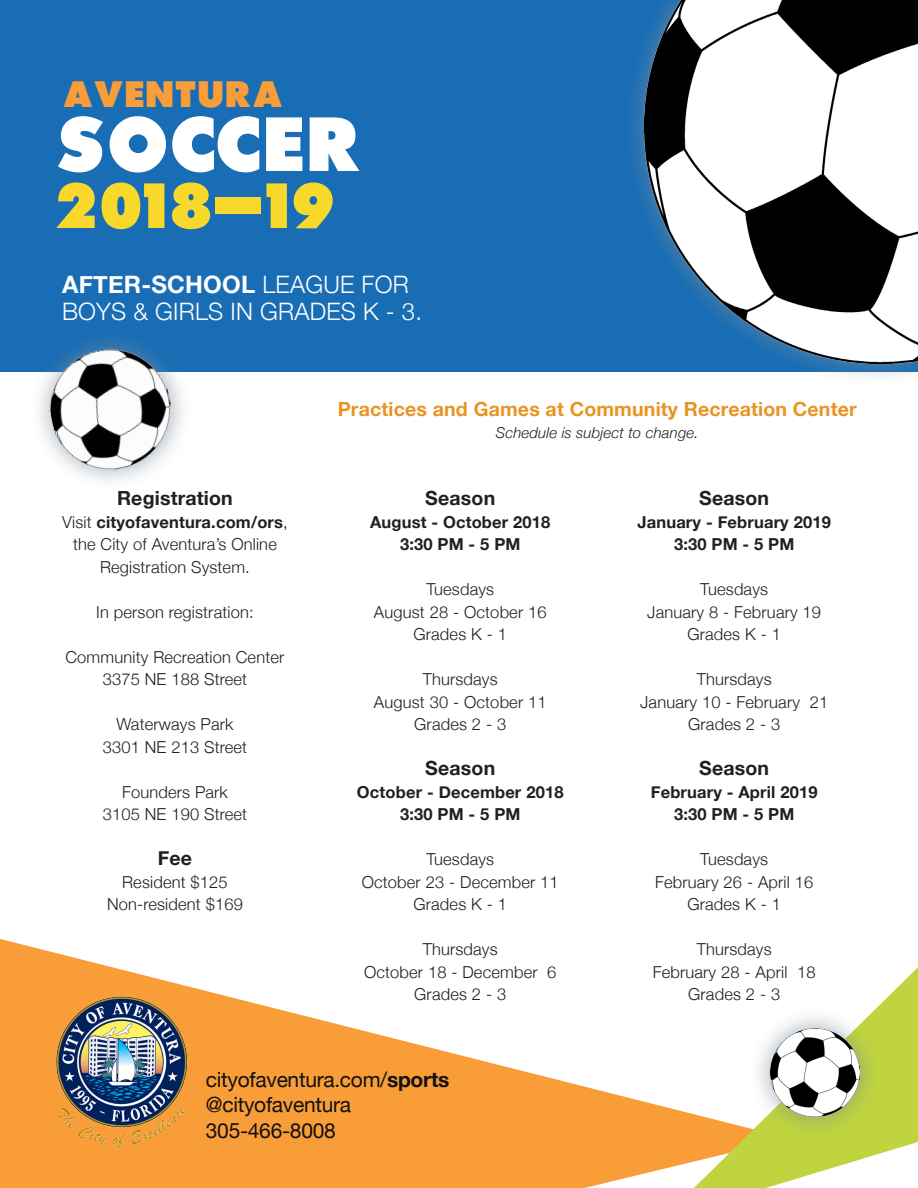
<style>
.page{position:relative;width:918px;height:1188px;background:#fff}
.page>*{position:absolute;margin:0;border:0;box-sizing:border-box;transform-origin:0 0}
.t1{font:75px "Raiderfont";letter-spacing:.005em;color:#fff}
.t2{font:63px "Raiderfont";letter-spacing:.005em;color:#f8d92b}
.t3{font:36px "Raiderfont";letter-spacing:.005em;color:#f89d38}
.t4{font:300 24px "Helvetica Neue";letter-spacing:.01em;color:#fff}
.t5{font:700 24px "Helvetica Neue";letter-spacing:.01em;color:#fff}
.t6{font:21px "Helvetica Neue";letter-spacing:-.015em;color:#11110f}
.t7{font:700 19.5px "Helvetica Neue";letter-spacing:.01em;color:#e99422}
.t8{font:700 19.5px "Helvetica Neue";letter-spacing:.01em;color:#231f20}
.t9{font:300 16.5px/22.5px "Helvetica Neue";letter-spacing:.01em;color:#231f20;text-align:center}
.t10{font:700 16.5px/22.5px "Helvetica Neue";letter-spacing:.01em;color:#231f20;text-align:center}
.t11{font:italic 300 15px "Helvetica Neue";letter-spacing:.01em;color:#231f20}
.s1{font-weight:300}
.s2{font-weight:700}
</style>
<div class="page">
<div style="left:0;top:0;width:918px;height:372px;background:#186db5"></div>
<svg style="left:0;top:939px;width:694px;height:249px;fill:#f89d38"></svg>
<img style="left:44px;top:991px;width:155px;height:162px">
<svg style="left:694px;top:967px;width:224px;height:221px"></svg>
<div style="left:748px;top:1006px;width:133px;height:133px;background:#7c8d9b;opacity:.75"></div>
<img style="left:771px;top:1028px;width:88px;height:89px">
<div style="left:621px;top:0;width:297px;height:386px;background:#7c8d9b;opacity:.75"></div>
<img style="left:644px;top:0;width:274px;height:363px">
<div style="left:29px;top:328px;width:164px;height:164px;background:#7c8d9b;opacity:.75"></div>
<img style="left:40px;top:338px;width:142px;height:142px">
<p class="t3" style="left:62px;top:77px;width:223px">AVENTURA</p>
<p class="t1" style="left:55px;top:109px;width:308px">SOCCER</p>
<p class="t2" style="left:55px;top:176px;width:281px">2018-19</p>
<p class="t5" style="left:62px;top:270px;width:348px">AFTER-SCHOOL <span class="s1">LEAGUE FOR</span></p>
<p class="t4" style="left:62px;top:297px;width:362px">BOYS &amp; GIRLS IN GRADES K - 3.</p>
<p class="t8" style="left:117px;top:486px;width:117px">Registration</p>
<p class="t9" style="left:62px;top:510px;width:227px">Visit <span class="s2">cityofaventura.com/ors</span>, the City of Aventura’s Online<br>Registration System.</p>
<p class="t9" style="left:96px;top:600px;width:159px">In person registration:</p>
<p class="t9" style="left:66px;top:645px;width:220px">Community Recreation Center</p>
<p class="t9" style="left:103px;top:668px;width:146px">3375 NE 188 Street</p>
<p class="t9" style="left:116px;top:713px;width:119px">Waterways Park</p>
<p class="t9" style="left:103px;top:735px;width:146px">3301 NE 213 Street</p>
<p class="t9" style="left:122px;top:780px;width:107px">Founders Park</p>
<p class="t9" style="left:103px;top:803px;width:146px">3105 NE 190 Street</p>
<p class="t8" style="left:158px;top:846px;width:36px">Fee</p>
<p class="t9" style="left:122px;top:870px;width:107px">Resident $125</p>
<p class="t9" style="left:107px;top:893px;width:137px">Non-resident $169</p>
<p class="t7" style="left:338px;top:397px;width:521px">Practices and Games at Community Recreation Center</p>
<p class="t11" style="left:496px;top:424px;width:204px">Schedule is subject to change.</p>
<p class="t8" style="left:425px;top:486px;width:71px">Season</p>
<p class="t10" style="left:370px;top:510px;width:182px">August - October 2018<br>3:30 PM - 5 PM</p>
<p class="t9" style="left:374px;top:578px;width:174px">Tuesdays<br>August 28 - October 16<br>Grades K - 1</p>
<p class="t9" style="left:374px;top:668px;width:174px">Thursdays<br>August 30 - October 11<br>Grades 2 - 3</p>
<p class="t8" style="left:425px;top:756px;width:71px">Season</p>
<p class="t10" style="left:357px;top:780px;width:208px">October - December 2018</p>
<p class="t10" style="left:400px;top:803px;width:122px">3:30 PM - 5 PM</p>
<p class="t9" style="left:362px;top:848px;width:198px">Tuesdays<br>October 23 - December 11<br>Grades K - 1</p>
<p class="t9" style="left:364px;top:938px;width:194px">Thursdays<br>October 18 - December 6<br>Grades 2 - 3</p>
<p class="t8" style="left:699px;top:486px;width:71px">Season</p>
<p class="t10" style="left:637px;top:510px;width:195px">January - February 2019</p>
<p class="t10" style="left:674px;top:533px;width:122px">3:30 PM - 5 PM</p>
<p class="t9" style="left:647px;top:578px;width:175px">Tuesdays<br>January 8 - February 19<br>Grades K - 1</p>
<p class="t9" style="left:640px;top:668px;width:189px">Thursdays<br>January 10 - February 21<br>Grades 2 - 3</p>
<p class="t8" style="left:699px;top:756px;width:71px">Season</p>
<p class="t10" style="left:651px;top:780px;width:168px">February - April 2019</p>
<p class="t10" style="left:674px;top:803px;width:122px">3:30 PM - 5 PM</p>
<p class="t9" style="left:655px;top:848px;width:160px">Tuesdays<br>February 26 - April 16<br>Grades K - 1</p>
<p class="t9" style="left:653px;top:938px;width:164px">Thursdays<br>February 28 - April 18<br>Grades 2 - 3</p>
<p class="t6" style="left:206px;top:1067px;width:245px">cityofaventura.com/<span class="s2">sports</span></p>
<p class="t6" style="left:206px;top:1092px;width:147px">@cityofaventura</p>
<p class="t6" style="left:206px;top:1118px;width:131px">305-466-8008</p>
</div>
